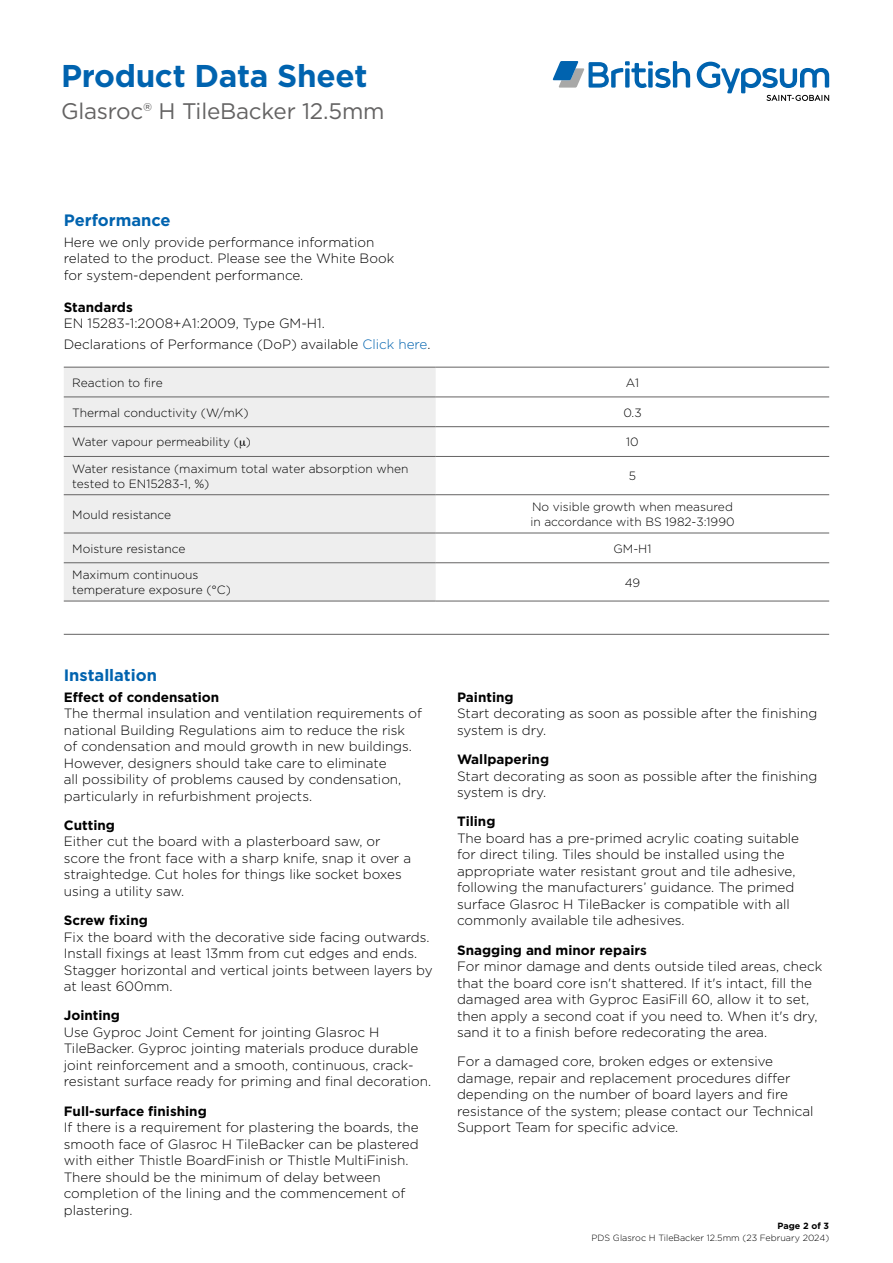
<style>
.page{position:relative;width:893px;height:1263px;background:#fff}
.page>*{position:absolute;margin:0;border:0;box-sizing:border-box;transform-origin:0 0}
.t1{font:700 31.5px "Gotham";letter-spacing:-.01em;color:#0063af}
.t2{font:22.5px "Gotham";letter-spacing:-.01em;color:#646363}
.t3{font:700 16.5px "Gotham";color:#0063af}
.t4{font:300 13.5px/16.5px "Gotham";color:#000}
.t5{font:700 13.5px "Gotham";color:#000}
.t6{font:300 12px/15px "Gotham";color:#000}
.t7{font:300 9px "Gotham";color:#000}
.t8{font:700 9px "Gotham";color:#000}
.s1{color:#0063af}
</style>
<div class="page">
<svg style="left:553px;top:61px;width:137px;height:27px"></svg>
<svg style="left:697px;top:62px;width:132px;height:39px"></svg>
<div style="left:64px;top:368px;width:372px;height:233px;background:#eee"></div>
<svg style="left:436px;top:397px;width:393px;height:204px"></svg>
<hr style="left:64px;top:367px;width:372px;height:1px;background:#646363">
<hr style="left:436px;top:367px;width:393px;height:1px;background:#646363">
<hr style="left:64px;top:396px;width:372px;height:1px;background:#646363">
<hr style="left:436px;top:396px;width:393px;height:1px;background:#646363">
<hr style="left:64px;top:426px;width:372px;height:1px;background:#646363">
<hr style="left:436px;top:426px;width:393px;height:1px;background:#646363">
<hr style="left:64px;top:456px;width:372px;height:1px;background:#646363">
<hr style="left:436px;top:456px;width:393px;height:1px;background:#646363">
<hr style="left:64px;top:494px;width:372px;height:1px;background:#646363">
<hr style="left:436px;top:494px;width:393px;height:1px;background:#646363">
<hr style="left:64px;top:533px;width:372px;height:1px;background:#646363">
<hr style="left:436px;top:533px;width:393px;height:1px;background:#646363">
<hr style="left:64px;top:562px;width:372px;height:1px;background:#646363">
<hr style="left:436px;top:562px;width:393px;height:1px;background:#646363">
<hr style="left:64px;top:601px;width:372px;height:1px;background:#646363">
<hr style="left:436px;top:601px;width:393px;height:1px;background:#646363">
<hr style="left:64px;top:634px;width:765px;height:1px;background:#646363">
<svg style="left:240px;top:441px;width:6px;height:8px"></svg>
<h1 class="t1" style="left:61px;top:55px;width:308px">Product Data Sheet</h1>
<h2 class="t2" style="left:61px;top:96px;width:325px">Glasroc® H TileBacker 12.5mm</h2>
<p class="t3" style="left:64px;top:209px;width:108px">Performance</p>
<p class="t4" style="left:64px;top:233px;width:332px">Here we only provide performance information related to the product. Please see the White Book for system-dependent performance.</p>
<p class="t5" style="left:64px;top:298px;width:71px">Standards</p>
<p class="t4" style="left:64px;top:313px;width:368px;line-height:20.7px">EN 15283-1:2008+A1:2009, Type GM-H1.<br>Declarations of Performance (DoP) available <span class="s1">Click here</span>.</p>
<p class="t6" style="left:72px;top:375px;width:92px">Reaction to fire</p>
<p class="t6" style="left:626px;top:375px;width:15px">A1</p>
<p class="t6" style="left:72px;top:404px;width:178px">Thermal conductivity (W/mK)</p>
<p class="t6" style="left:623px;top:404px;width:20px">0.3</p>
<p class="t6" style="left:72px;top:434px;width:180px">Water vapour permeability ( )</p>
<p class="t6" style="left:626px;top:434px;width:14px">10</p>
<p class="t6" style="left:72px;top:461px;width:338px">Water resistance (maximum total water absorption when tested to EN15283-1, %)</p>
<p class="t6" style="left:629px;top:468px;width:9px">5</p>
<p class="t6" style="left:72px;top:507px;width:100px">Mould resistance</p>
<p class="t6" style="left:530px;top:499px;width:206px">No visible growth when measured in accordance with BS 1982-3:1990</p>
<p class="t6" style="left:72px;top:541px;width:115px">Moisture resistance</p>
<p class="t6" style="left:614px;top:541px;width:39px">GM-H1</p>
<p class="t6" style="left:72px;top:567px;width:160px">Maximum continuous temperature exposure (°C)</p>
<p class="t6" style="left:625px;top:575px;width:17px">49</p>
<p class="t3" style="left:64px;top:664px;width:95px">Installation</p>
<p class="t5" style="left:64px;top:688px;width:157px">Effect of condensation</p>
<p class="t4" style="left:64px;top:705px;width:360px">The thermal insulation and ventilation requirements of national Building Regulations aim to reduce the risk<br>of condensation and mould growth in new buildings.<br>However, designers should take care to eliminate<br>all possibility of problems caused by condensation, particularly in refurbishment projects.</p>
<p class="t5" style="left:64px;top:816px;width:53px">Cutting</p>
<p class="t4" style="left:64px;top:833px;width:349px">Either cut the board with a plasterboard saw, or score the front face with a sharp knife, snap it over a straightedge. Cut holes for things like socket boxes using a utility saw.</p>
<p class="t5" style="left:64px;top:911px;width:86px">Screw fixing</p>
<p class="t4" style="left:64px;top:928px;width:370px">Fix the board with the decorative side facing outwards.<br>Install fixings at least 13mm from cut edges and ends.<br>Stagger horizontal and vertical joints between layers by at least 600mm.</p>
<p class="t5" style="left:64px;top:1007px;width:58px">Jointing</p>
<p class="t4" style="left:64px;top:1023px;width:369px">Use Gyproc Joint Cement for jointing Glasroc H TileBacker. Gyproc jointing materials produce durable joint reinforcement and a smooth, continuous, crack&shy;resistant surface ready for priming and final decoration.</p>
<p class="t5" style="left:64px;top:1102px;width:145px">Full-surface finishing</p>
<p class="t4" style="left:64px;top:1119px;width:356px">If there is a requirement for plastering the boards, the smooth face of Glasroc H TileBacker can be plastered with either Thistle BoardFinish or Thistle MultiFinish.<br>There should be the minimum of delay between completion of the lining and the commencement of plastering.</p>
<p class="t5" style="left:457px;top:688px;width:58px">Painting</p>
<p class="t4" style="left:457px;top:705px;width:362px">Start decorating as soon as possible after the finishing system is dry.</p>
<p class="t5" style="left:457px;top:750px;width:94px">Wallpapering</p>
<p class="t4" style="left:457px;top:767px;width:362px">Start decorating as soon as possible after the finishing system is dry.</p>
<p class="t5" style="left:457px;top:812px;width:40px">Tiling</p>
<p class="t4" style="left:457px;top:829px;width:344px">The board has a pre-primed acrylic coating suitable for direct tiling. Tiles should be installed using the appropriate water resistant grout and tile adhesive, following the manufacturers’ guidance. The primed surface Glasroc H TileBacker is compatible with all commonly available tile adhesives.</p>
<p class="t5" style="left:457px;top:941px;width:191px">Snagging and minor repairs</p>
<p class="t4" style="left:457px;top:958px;width:367px">For minor damage and dents outside tiled areas, check that the board core isn't shattered. If it's intact, fill the damaged area with Gyproc EasiFill 60, allow it to set, then apply a second coat if you need to. When it's dry, sand it to a finish before redecorating the area.</p>
<p class="t4" style="left:457px;top:1053px;width:358px">For a damaged core, broken edges or extensive damage, repair and replacement procedures differ depending on the number of board layers and fire resistance of the system; please contact our Technical Support Team for specific advice.</p>
<p class="t8" style="left:778px;top:1219px;width:53px">Page 2 of 3</p>
<p class="t7" style="left:592px;top:1232px;width:239px">PDS Glasroc H TileBacker 12.5mm (23 February 2024)</p>
</div>
